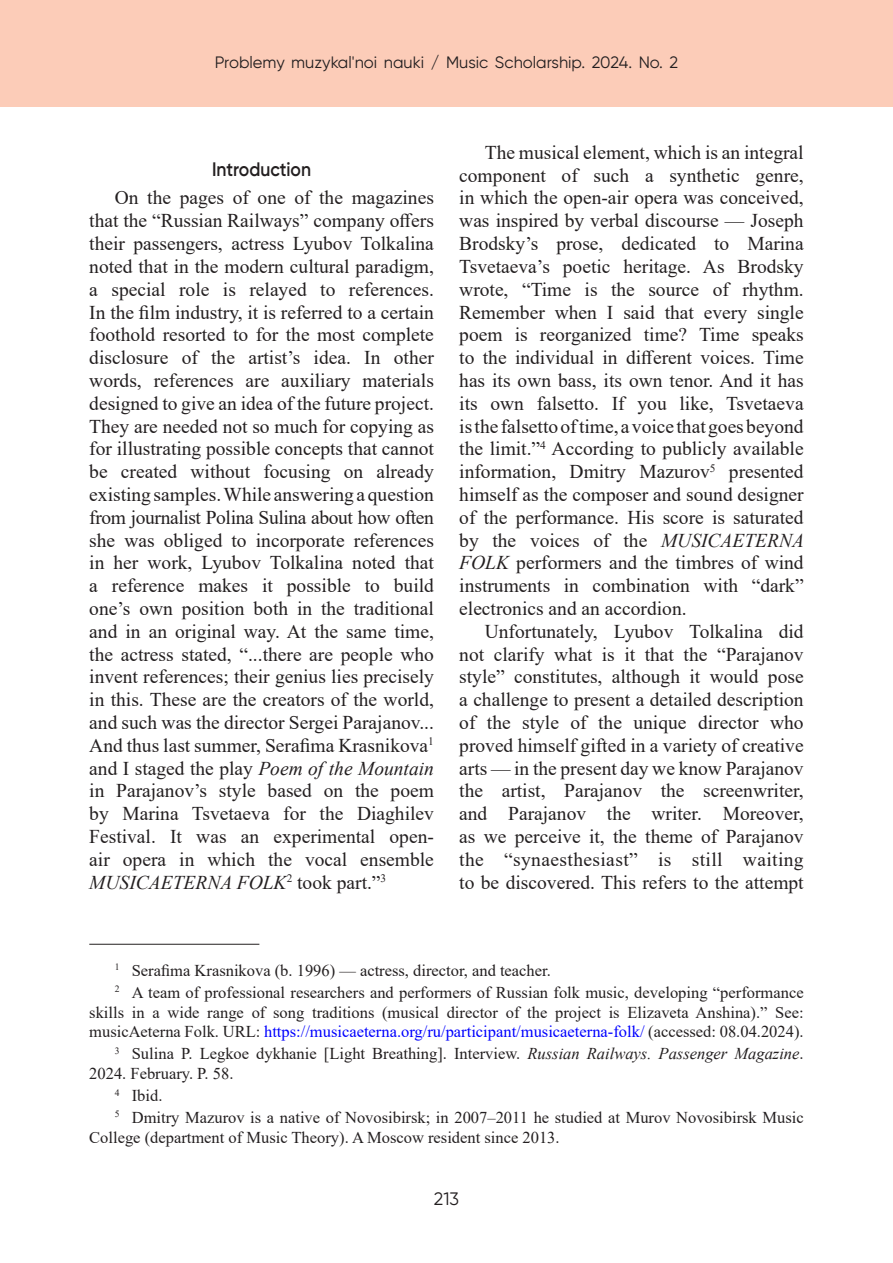
<style>
.page{position:relative;width:893px;height:1263px;background:#fff}
.page>*{position:absolute;margin:0;border:0;box-sizing:border-box;transform-origin:0 0}
.Текст{font:19.5px/22.8px "Times New Roman";color:#231f20;text-align:justify}
.Глава1{font:600 19.5px "Gilroy";color:#231f20;scale:.9 1}
.t1{font:18px "Gilroy";color:#231f20}
.Примечание{font:16.5px/19.8px "Times New Roman";color:#231f20}
.t2{font:16.5px "Gilroy";color:#231f20}
.s1{font-style:italic}
.s2{color:#00f}
</style>
<div class="page">
<div style="left:0;top:0;width:893px;height:107px;background:#fcccb8"></div>
<hr style="left:89px;top:944px;width:170px;height:1px;background:#231f20">
<p class="t2" style="left:215px;top:53px;width:465px">Problemy muzykal'noi nauki / Music Scholarship. 2024. No. 2</p>
<p class="Глава1" style="left:212px;top:157px;width:112px">Introduction</p>
<p class="Текст" style="left:89px;top:186px;width:346px;text-indent:26px">On the pages of one of the magazines that the “Russian Railways” company offers their passengers, actress Lyubov Tolkalina noted that in the modern cultural paradigm, a special role is relayed to references.<br>In the film industry, it is referred to a certain foothold resorted to for the most complete disclosure of the artist’s idea. In other words, references are auxiliary materials designed to give an idea of the future project.<br>They are needed not so much for copying as for illustrating possible concepts that cannot be created without focusing on already existing samples. While answering a question from journalist Polina Sulina about how often she was obliged to incorporate references in her work, Lyubov Tolkalina noted that a reference makes it possible to build one’s own position both in the traditional and in an original way. At the same time, the actress stated, “...there are people who invent references; their genius lies precisely in this. These are the creators of the world, and such was the director Sergei Parajanov...<br>And thus last summer, Serafima Krasnikova<sup>1 </sup>and I staged the play <span class="s1">Poem of the Mountain </span>in Parajanov’s style based on the poem by Marina Tsvetaeva for the Diaghilev Festival. It was an experimental open&shy;air opera in which the vocal ensemble <span class="s1">MUSICAETERNA FOLK</span><sup>2</sup> took part.”<sup>3</sup></p>
<p class="Текст" style="left:459px;top:140px;width:346px;text-indent:26px">The musical element, which is an integral component of such a synthetic genre, in which the open-air opera was conceived, was inspired by verbal discourse — Joseph Brodsky’s prose, dedicated to Marina Tsvetaeva’s poetic heritage. As Brodsky wrote, “Time is the source of rhythm.<br>Remember when I said that every single poem is reorganized time? Time speaks to the individual in different voices. Time has its own bass, its own tenor. And it has its own falsetto. If you like, Tsvetaeva is the falsetto of time, a voice that goes beyond the limit.”<sup>4</sup> According to publicly available information, Dmitry Mazurov<sup>5</sup> presented himself as the composer and sound designer of the performance. His score is saturated by the voices of the <span class="s1">MUSICAETERNA FOLK</span> performers and the timbres of wind instruments in combination with “dark” electronics and an accordion.</p>
<p class="Текст" style="left:459px;top:619px;width:346px;text-indent:26px">Unfortunately, Lyubov Tolkalina did not clarify what is it that the “Parajanov style” constitutes, although it would pose a challenge to present a detailed description of the style of the unique director who proved himself gifted in a variety of creative arts — in the present day we know Parajanov the artist, Parajanov the screenwriter, and Parajanov the writer. Moreover, as we perceive it, the theme of Parajanov the “synaesthesiast” is still waiting to be discovered. This refers to the attempt</p>
<p class="Примечание" style="left:115px;top:960px;width:438px"><sup>1</sup> Serafima Krasnikova (b. 1996) — actress, director, and teacher.</p>
<p class="Примечание" style="left:89px;top:982px;width:716px;text-align:justify;text-indent:26px"><sup>2</sup> A team of professional researchers and performers of Russian folk music, developing “performance skills in a wide range of song traditions (musical director of the project is Elizaveta Anshina).” See: musicAeterna Folk. URL: <span class="s2">https://musicaeterna.org/ru/participant/musicaeterna-folk/</span> (accessed: 08.04.2024).</p>
<p class="Примечание" style="left:89px;top:1043px;width:716px;text-indent:26px"><sup>3</sup> Sulina P. Legkoe dykhanie [Light Breathing]. Interview. <span class="s1">Russian Railways. Passenger Magazine</span>.<br>2024. February. P. 58.</p>
<p class="Примечание" style="left:115px;top:1085px;width:49px"><sup>4</sup> Ibid.</p>
<p class="Примечание" style="left:89px;top:1107px;width:716px;text-indent:26px"><sup>5</sup> Dmitry Mazurov is a native of Novosibirsk; in 2007–2011 he studied at Murov Novosibirsk Music<br>College (department of Music Theory). A Moscow resident since 2013.</p>
<p class="t1" style="left:434px;top:1188px;width:27px">213</p>
</div>
